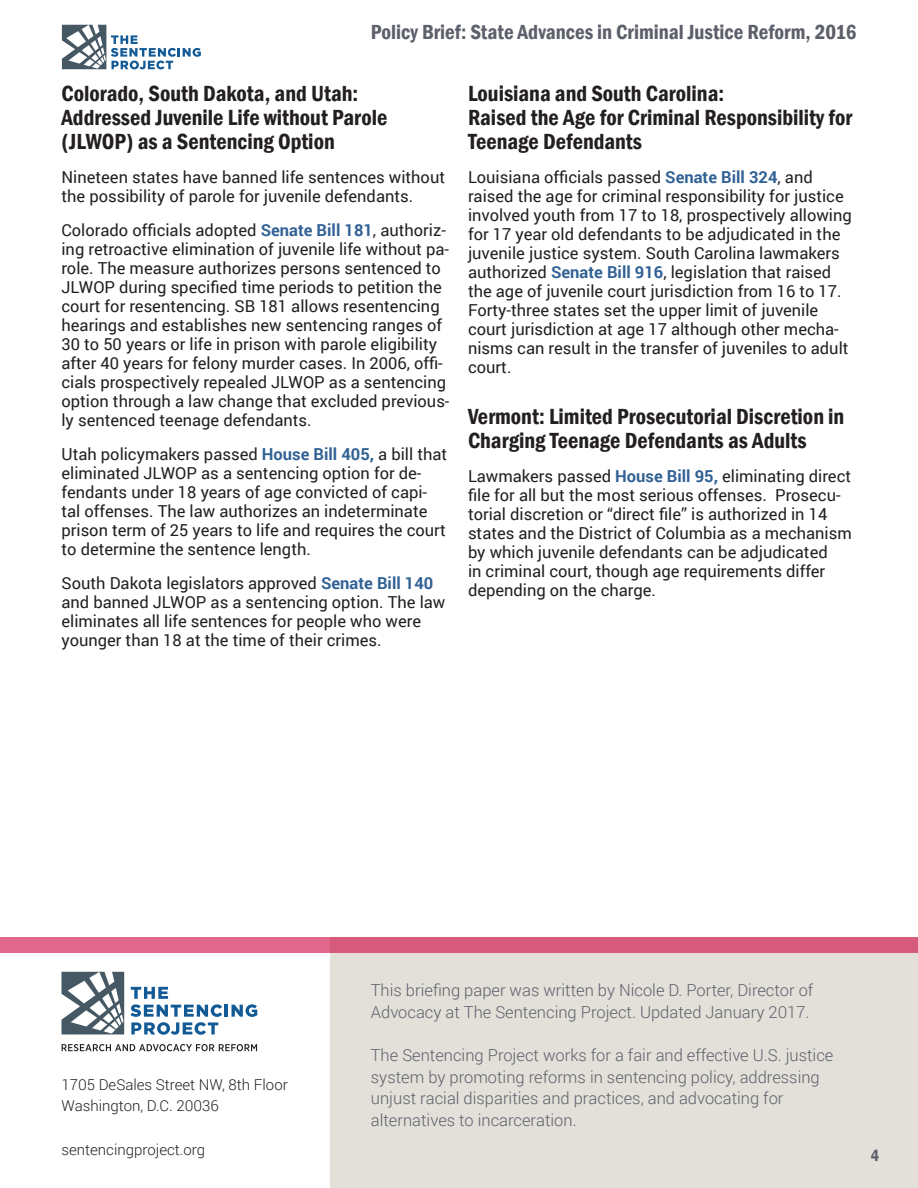
<style>
.page{position:relative;width:918px;height:1188px;background:#fff}
.page>*{position:absolute;margin:0;border:0;box-sizing:border-box;transform-origin:0 0}
.Heading_2{font:600 condensed 22.5px/24px "Franklin Gothic";color:#231f20}
.t1{font:600 condensed 21px "Franklin Gothic";color:#5d606b}
.t2{font:16.5px/19px "Roboto";color:#231f20}
.t3{font:300 16.5px/21.6px "Roboto";color:#5d606b}
.t4{font:600 condensed 16.5px "Franklin Gothic";color:#5d606b}
.t5{font:300 15px "Roboto";color:#231f20}
.s1{font-weight:700;color:#326295}
</style>
<div class="page">
<svg style="left:62px;top:25px;width:139px;height:44px"></svg>
<div style="left:331px;top:1144px;width:587px;height:44px;background:#e2e0d8"></div>
<div style="left:331px;top:937px;width:587px;height:207px;background:#e2e0d8"></div>
<svg style="left:0;top:938px;width:918px;height:15px;background:#d95e81"></svg>
<svg style="left:62px;top:972px;width:62px;height:62px"></svg>
<svg style="left:130px;top:987px;width:127px;height:48px"></svg>
<svg style="left:62px;top:1044px;width:195px;height:7px"></svg>
<p class="t1" style="left:371px;top:18px;width:487px">Policy Brief: State Advances in Criminal Justice Reform, 2016</p>
<p class="Heading_2" style="left:62px;top:81px;width:327px">Colorado, South Dakota, and Utah:<br>Addressed Juvenile Life without Parole (JLWOP) as a Sentencing Option</p>
<p class="t2" style="left:62px;top:167px;width:385px">Nineteen states have banned life sentences without the possibility of parole for juvenile defendants.</p>
<p class="t2" style="left:62px;top:220px;width:390px">Colorado officials adopted <span class="s1">Senate Bill 181</span>, authoriz&shy;ing retroactive elimination of juvenile life without pa&shy;role. The measure authorizes persons sentenced to JLWOP during specified time periods to petition the court for resentencing. SB 181 allows resentencing hearings and establishes new sentencing ranges of 30 to 50 years or life in prison with parole eligibility after 40 years for felony murder cases. In 2006, offi&shy;cials prospectively repealed JLWOP as a sentencing option through a law change that excluded previous&shy;ly sentenced teenage defendants.</p>
<p class="t2" style="left:62px;top:444px;width:387px">Utah policymakers passed <span class="s1">House Bill 405,</span> a bill that eliminated JLWOP as a sentencing option for de&shy;fendants under 18 years of age convicted of capi&shy;tal offenses. The law authorizes an indeterminate prison term of 25 years to life and requires the court to determine the sentence length.</p>
<p class="t2" style="left:62px;top:573px;width:385px">South Dakota legislators approved <span class="s1">Senate Bill 140 </span>and banned JLWOP as a sentencing option. The law eliminates all life sentences for people who were younger than 18 at the time of their crimes.</p>
<p class="Heading_2" style="left:468px;top:81px;width:386px">Louisiana and South Carolina:<br>Raised the Age for Criminal Responsibility for<br>Teenage Defendants</p>
<p class="t2" style="left:468px;top:167px;width:385px">Louisiana officials passed <span class="s1">Senate Bill 324</span>, and raised the age for criminal responsibility for justice involved youth from 17 to 18, prospectively allowing for 17 year old defendants to be adjudicated in the juvenile justice system. South Carolina lawmakers authorized <span class="s1">Senate Bill 916</span>, legislation that raised the age of juvenile court jurisdiction from 16 to 17.<br>Forty-three states set the upper limit of juvenile court jurisdiction at age 17 although other mecha&shy;nisms can result in the transfer of juveniles to adult court.</p>
<p class="Heading_2" style="left:468px;top:404px;width:378px">Vermont: Limited Prosecutorial Discretion in<br>Charging Teenage Defendants as Adults</p>
<p class="t2" style="left:468px;top:466px;width:385px">Lawmakers passed <span class="s1">House Bill 95,</span> eliminating direct file for all but the most serious offenses. Prosecu&shy;torial discretion or “direct file” is authorized in 14 states and the District of Columbia as a mechanism by which juvenile defendants can be adjudicated<br>in criminal court, though age requirements differ depending on the charge.</p>
<p class="t5" style="left:62px;top:1074px;width:228px">1705 DeSales Street NW, 8th Floor</p>
<p class="t5" style="left:62px;top:1096px;width:159px">Washington, D.C. 20036</p>
<p class="t5" style="left:62px;top:1139px;width:145px">sentencingproject.org</p>
<p class="t3" style="left:371px;top:979px;width:444px">This briefing paper was written by Nicole D. Porter, Director of<br>Advocacy at The Sentencing Project. Updated January 2017.</p>
<p class="t3" style="left:371px;top:1044px;width:464px">The Sentencing Project works for a fair and effective U.S. justice system by promoting reforms in sentencing policy, addressing unjust racial disparities and practices, and advocating for alternatives to incarceration.</p>
<p class="t4" style="left:870px;top:1143px;width:10px">4</p>
<p class="t4" style="left:871px;top:1145px;width:10px">4</p>
</div>
